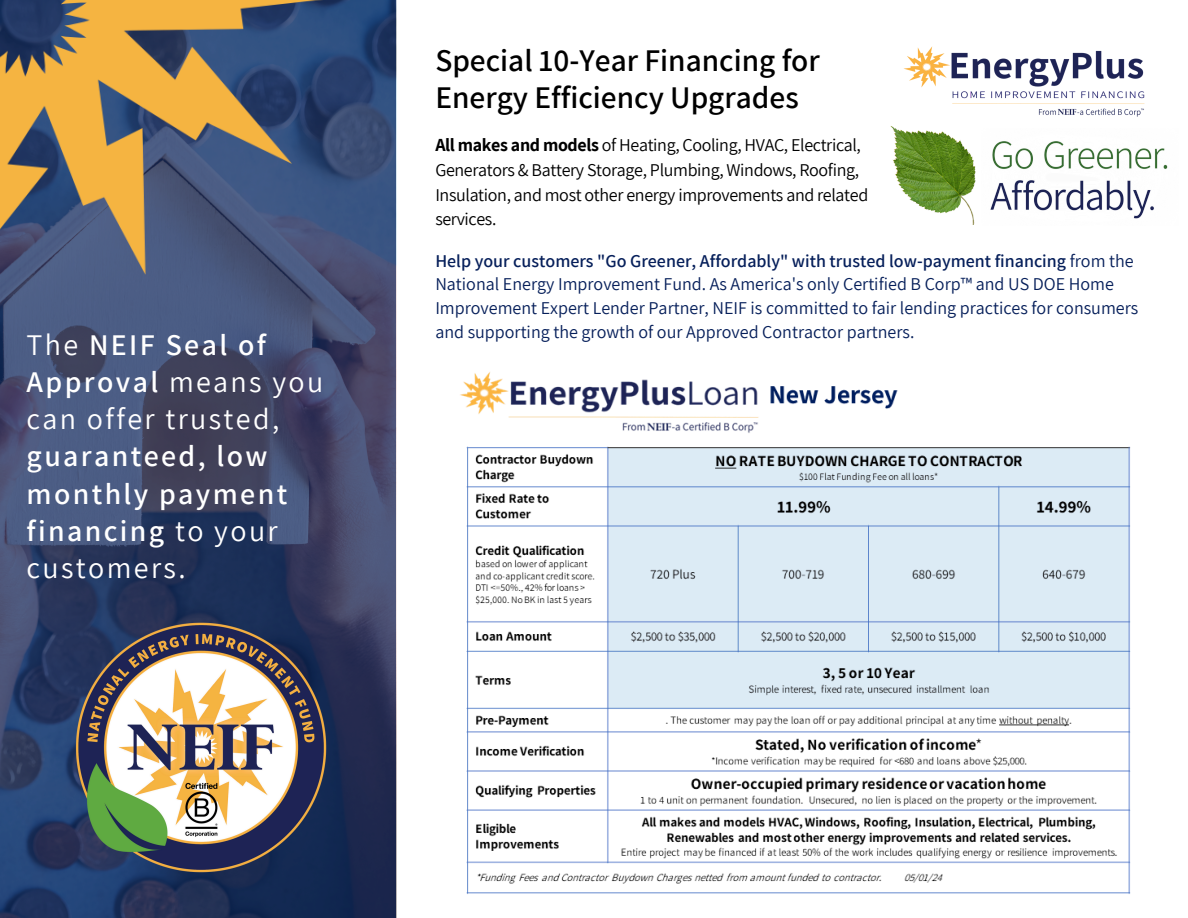
<style>
.page{position:relative;width:1188px;height:918px;background:#fff}
.page>*{position:absolute;margin:0;border:0;box-sizing:border-box;transform-origin:0 0}
.t1{font:600 31.5px/37.2px "Assistant";color:#000}
.t2{font:600 30px/37.2px "Assistant";letter-spacing:.08em;color:#fff}
.t3{font:18px/23.7px "Assistant";color:#061f5a}
.t4{font:18px/24.8px "Assistant";letter-spacing:-.02em;color:#000}
.s1{font-weight:400}
.s2{font-weight:700}
.s3{font-weight:600}
</style>
<div class="page">
<img style="left:0;top:0;width:396px;height:918px">
<img style="left:0;top:0;width:394px;height:296px">
<img style="left:890px;top:126px;width:86px;height:99px">
<img style="left:990px;top:141px;width:178px;height:78px">
<img style="left:68px;top:615px;width:265px;height:268px">
<img style="left:903px;top:46px;width:242px;height:71px">
<img style="left:460px;top:372px;width:671px;height:522px">
<p class="t2" style="left:27px;top:326px;width:298px"><span class="s1">The</span> NEIF Seal of<br>Approval <span class="s1">means you can offer trusted, </span>guaranteed, low monthly payment financing <span class="s1">to your customers.</span></p>
<h2 class="t1" style="left:435px;top:40px;width:386px">Special 10-Year Financing for<br>Energy Efficiency Upgrades</h2>
<p class="t4" style="left:435px;top:132px;width:434px"><span class="s2">All makes and models</span> of Heating, Cooling, HVAC, Electrical, Generators &amp; Battery Storage, Plumbing, Windows, Roofing, Insulation, and most other energy improvements and related services.</p>
<p class="t3" style="left:435px;top:248px;width:705px"><span class="s3">Help your customers "Go Greener, Affordably" with trusted low-payment financing</span> from the National Energy Improvement Fund. As America's only Certified B Corp™ and US DOE Home Improvement Expert Lender Partner, NEIF is committed to fair lending practices for consumers and supporting the growth of our Approved Contractor partners.</p>
</div>
